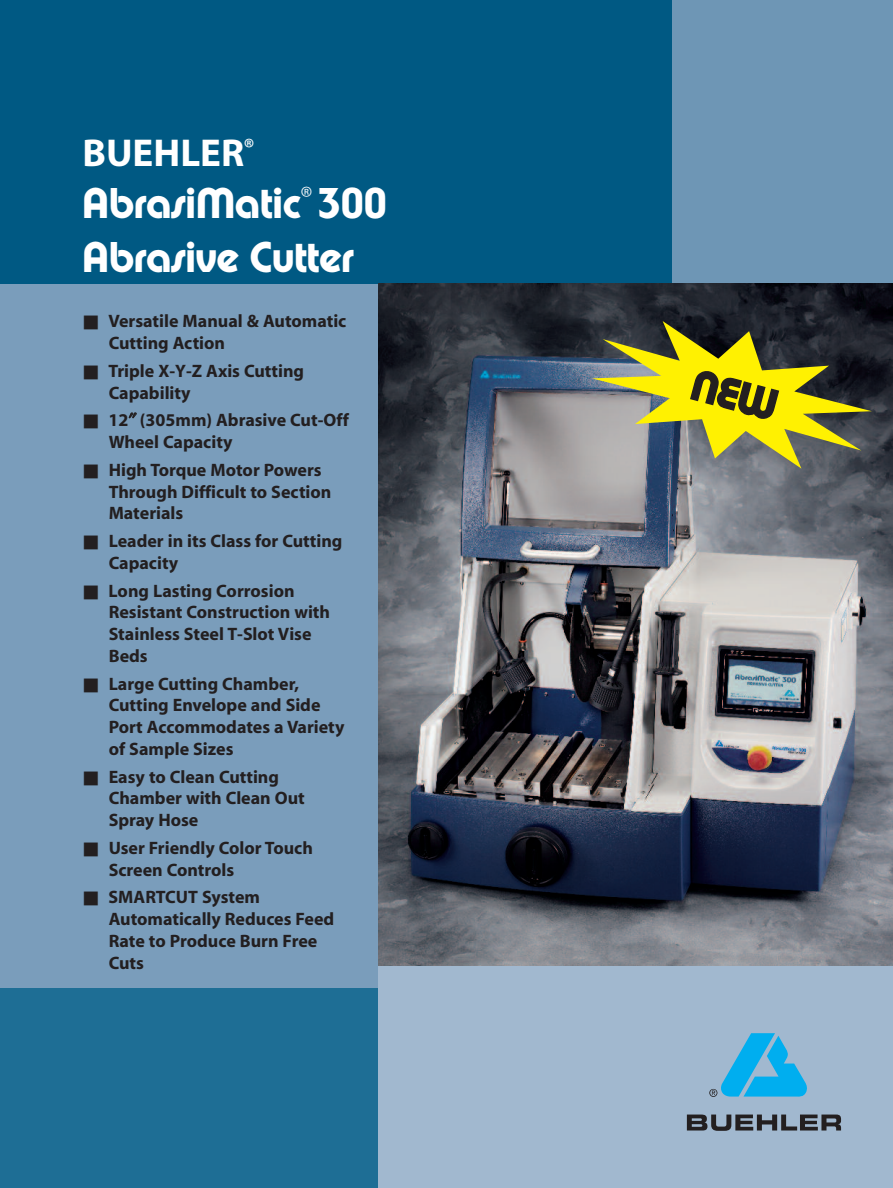
<style>
.page{position:relative;width:893px;height:1188px;background:#fff}
.page>*{position:absolute;margin:0;border:0;box-sizing:border-box;transform-origin:0 0}
.t1{font:500 45px/54px "URW Puiseux D";color:#fff}
.t2{font:700 39px "Myriad";color:#fff}
.t3{font:700 18px/21.8px "Myriad";color:#231f20}
</style>
<div class="page">
<div style="left:339px;top:912px;width:554px;height:276px;background:#a1b8cf"></div>
<div style="left:0;top:973px;width:378px;height:215px;background:#1e6e95"></div>
<div style="left:0;top:257px;width:378px;height:731px;background:#7a9dbb"></div>
<div style="left:0;top:0;width:893px;height:284px;background:#005983"></div>
<div style="left:672px;top:0;width:221px;height:283px;background:#6e96b5"></div>
<img style="left:378px;top:284px;width:515px;height:682px">
<svg style="left:687px;top:1115px;width:154px;height:16px"></svg>
<svg style="left:709px;top:1033px;width:98px;height:64px"></svg>
<svg style="left:592px;top:321px;width:280px;height:148px;background:#8f8d3d"></svg>
<h2 class="t2" style="left:82px;top:138px;width:173px">BUEHLER<sup>®</sup></h2>
<h1 class="t1" style="left:82px;top:175px;width:306px">AbrasiMatic<sup>®</sup> 300<br>Abrasive Cutter</h1>
<p class="t3" style="left:109px;top:312px;width:239px;text-indent:-25px">■ Versatile Manual &amp; Automatic<br>Cutting Action</p>
<p class="t3" style="left:109px;top:362px;width:197px;text-indent:-25px">■ Triple X-Y-Z Axis Cutting<br>Capability</p>
<p class="t3" style="left:109px;top:411px;width:242px;text-indent:-25px">■ 12 (305mm) Abrasive Cut-Off<br>Wheel Capacity</p>
<p class="t3" style="left:109px;top:461px;width:224px;text-indent:-25px">■ High Torque Motor Powers<br>Through Difficult to Section<br>Materials</p>
<p class="t3" style="left:109px;top:532px;width:235px;text-indent:-25px">■ Leader in its Class for Cutting<br>Capacity</p>
<p class="t3" style="left:109px;top:581px;width:223px;text-indent:-25px">■ Long Lasting Corrosion<br>Resistant Construction with<br>Stainless Steel T-Slot Vise<br>Beds</p>
<p class="t3" style="left:109px;top:674px;width:237px;text-indent:-25px">■ Large Cutting Chamber,<br>Cutting Envelope and Side<br>Port Accommodates a Variety of Sample Sizes</p>
<p class="t3" style="left:109px;top:767px;width:198px;text-indent:-25px">■ Easy to Clean Cutting<br>Chamber with Clean Out<br>Spray Hose</p>
<p class="t3" style="left:109px;top:839px;width:206px;text-indent:-25px">■ User Friendly Color Touch<br>Screen Controls</p>
<p class="t3" style="left:109px;top:888px;width:227px;text-indent:-25px">■ SMARTCUT System<br>Automatically Reduces Feed<br>Rate to Produce Burn Free<br>Cuts</p>
</div>
